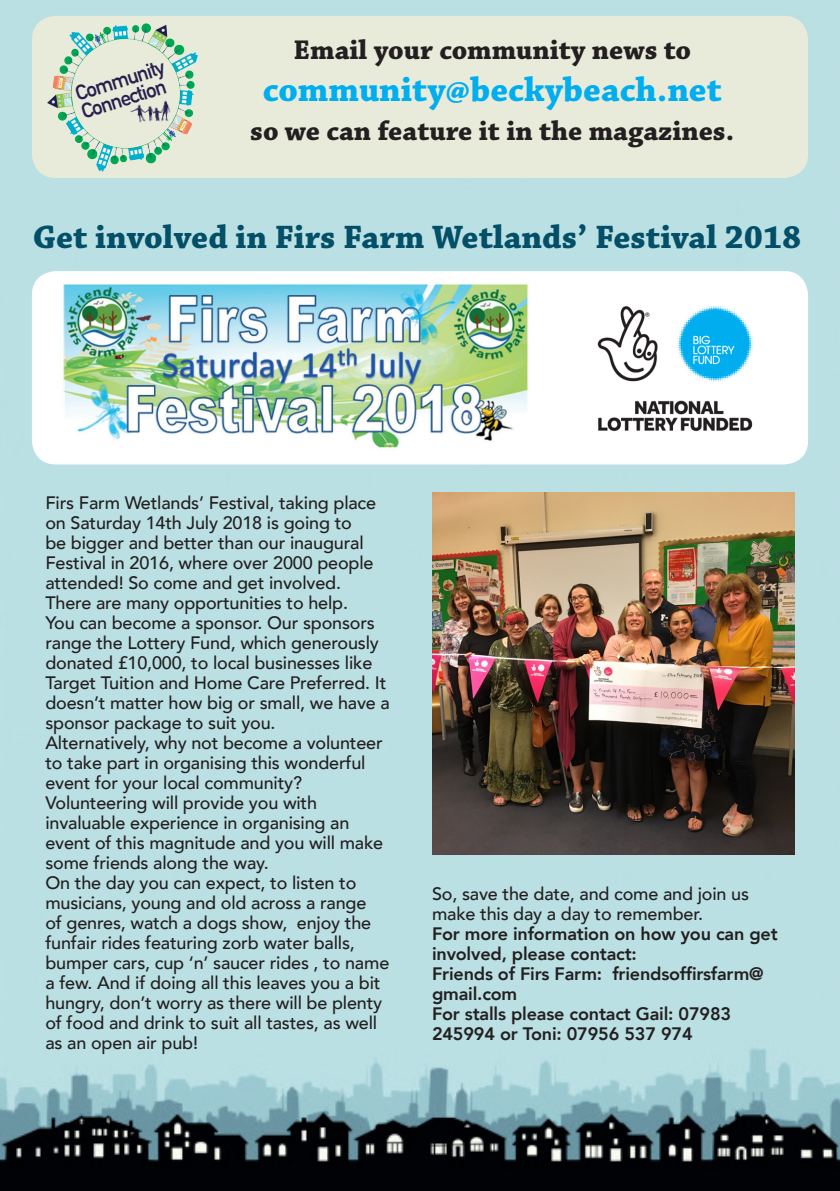
<style>
.page{position:relative;width:840px;height:1191px;background:#fff}
.page>*{position:absolute;margin:0;border:0;box-sizing:border-box;transform-origin:0 0}
.t1{font:700 35.6px "Chaparral Pro";color:#00aeef}
.t2{font:700 34.2px "Chaparral Pro";color:#034f68}
.t3{font:700 28.4px "Chaparral Pro";color:#231f20}
.t4{font:700 21px/18.8px "DIN Alternate";color:#27204f}
.t5{font:500 18px/20px "Avenir";letter-spacing:-.01em;color:#231f20}
.t6{font:800 18px/20px "Avenir";letter-spacing:-.01em;color:#231f20}
</style>
<div class="page">
<img style="left:0;top:0;width:839px;height:1191px">
<div style="left:32px;top:16px;width:775px;height:162px;background:#e8ebd9;border-radius:24px"></div>
<div style="left:32px;top:271px;width:775px;height:193px;background:#fff;border-radius:24px"></div>
<img style="left:43px;top:16px;width:155px;height:162px">
<img style="left:130px;top:98px;width:41px;height:29px">
<img style="left:63px;top:284px;width:465px;height:164px">
<img style="left:432px;top:492px;width:362px;height:362px">
<img style="left:597px;top:306px;width:156px;height:126px">
<p class="t4" style="left:73px;top:84px;width:94px;rotate:-18deg">Community<br>Connection</p>
<h3 class="t3" style="left:293px;top:33px;width:399px">Email your community news to</h3>
<h1 class="t1" style="left:263px;top:69px;width:460px">community@beckybeach.net</h1>
<h3 class="t3" style="left:250px;top:115px;width:485px">so we can feature it in the magazines.</h3>
<h2 class="t2" style="left:33px;top:217px;width:769px">Get involved in Firs Farm Wetlands’ Festival 2018</h2>
<p class="t5" style="left:45px;top:491px;width:346px">Firs Farm Wetlands’ Festival, taking place on Saturday 14th July 2018 is going to<br>be bigger and better than our inaugural Festival in 2016, where over 2000 people attended! So come and get involved.<br>There are many opportunities to help.<br>You can become a sponsor. Our sponsors range the Lottery Fund, which generously donated £10,000, to local businesses like Target Tuition and Home Care Preferred. It doesn’t matter how big or small, we have a sponsor package to suit you.<br>Alternatively, why not become a volunteer to take part in organising this wonderful event for your local community?<br>Volunteering will provide you with invaluable experience in organising an event of this magnitude and you will make some friends along the way.<br>On the day you can expect, to listen to musicians, young and old across a range<br>of genres, watch a dogs show, enjoy the funfair rides featuring zorb water balls, bumper cars, cup ‘n’ saucer rides , to name a few. And if doing all this leaves you a bit hungry, don’t worry as there will be plenty of food and drink to suit all tastes, as well as an open air pub!</p>
<p class="t5" style="left:432px;top:883px;width:318px">So, save the date, and come and join us make this day a day to remember.</p>
<p class="t6" style="left:432px;top:924px;width:347px">For more information on how you can get involved, please contact:<br>Friends of Firs Farm: friendsoffirsfarm@ gmail.com<br>For stalls please contact Gail: 07983<br>245994 or Toni: 07956 537 974</p>
</div>
